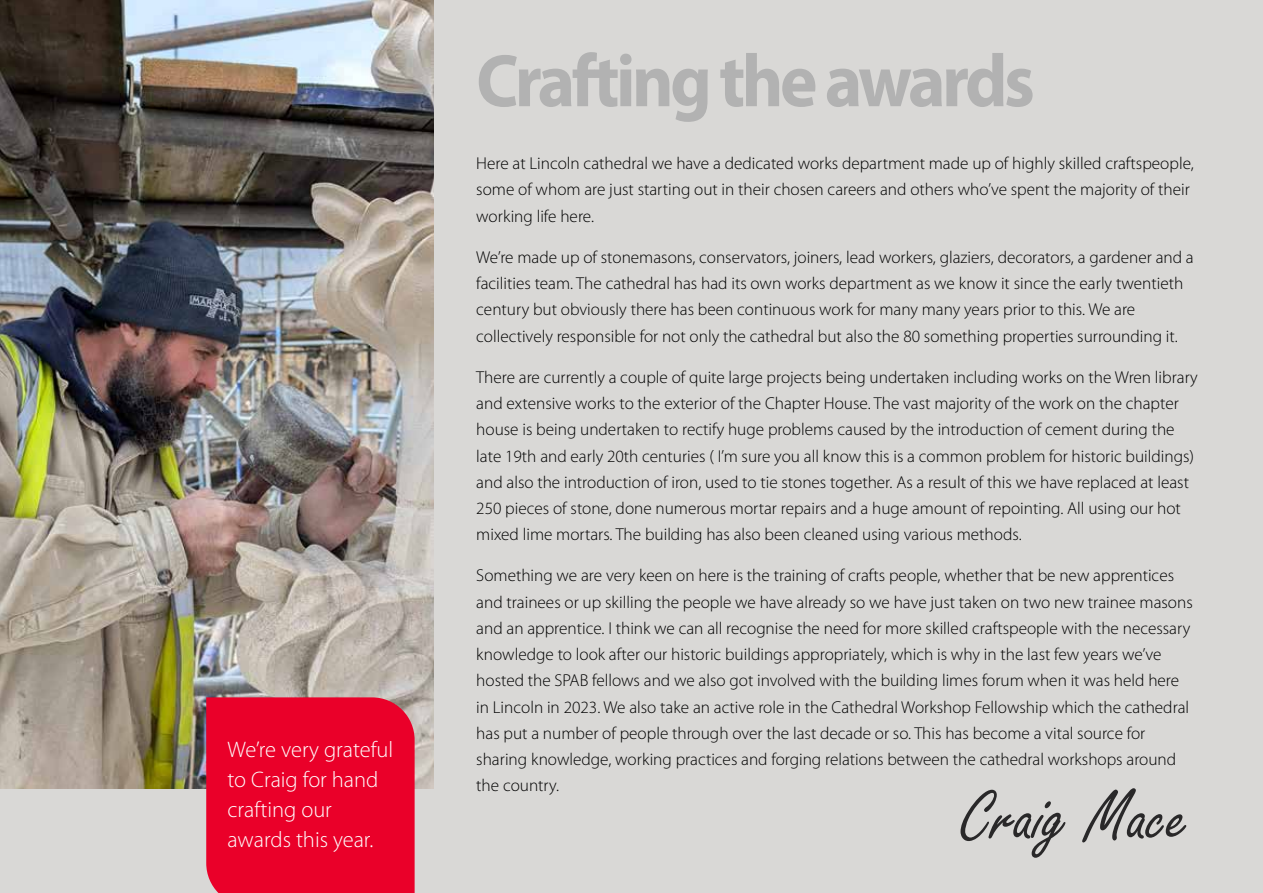
<style>
.page{position:relative;width:1263px;height:893px;background:#d9d8d6}
.page>*{position:absolute;margin:0;border:0;box-sizing:border-box;transform-origin:0 0}
.t1{font:700 75px "Myriad Pro";letter-spacing:-.05em;color:#b2b2b2;scale:.95 1}
.t2{font:75px "Freestyle Script";color:#292829}
.t3{font:300 22.5px/30px "Myriad Pro";color:#fff}
.t4{font:300 17.25px/26.2px "Myriad Pro";color:#000}
</style>
<div class="page">
<img style="left:0;top:0;width:434px;height:788px">
<div style="left:206px;top:697px;width:209px;height:196px;background:#ea0029"></div>
<h2 class="t3" style="left:227px;top:734px;width:167px">We’re very grateful to Craig for hand crafting our awards this year.</h2>
<h1 class="t1" style="left:476px;top:32px;width:589px">Crafting the awards</h1>
<p class="t4" style="left:476px;top:150px;width:719px">Here at Lincoln cathedral we have a dedicated works department made up of highly skilled craftspeople, some of whom are just starting out in their chosen careers and others who’ve spent the majority of their working life here.</p>
<p class="t4" style="left:476px;top:244px;width:719px">We’re made up of stonemasons, conservators, joiners, lead workers, glaziers, decorators, a gardener and a facilities team. The cathedral has had its own works department as we know it since the early twentieth century but obviously there has been continuous work for many many years prior to this. We are collectively responsible for not only the cathedral but also the 80 something properties surrounding it.</p>
<p class="t4" style="left:476px;top:364px;width:723px">There are currently a couple of quite large projects being undertaken including works on the Wren library and extensive works to the exterior of the Chapter House. The vast majority of the work on the chapter house is being undertaken to rectify huge problems caused by the introduction of cement during the late 19th and early 20th centuries ( I’m sure you all know this is a common problem for historic buildings) and also the introduction of iron, used to tie stones together. As a result of this we have replaced at least 250 pieces of stone, done numerous mortar repairs and a huge amount of repointing. All using our hot mixed lime mortars. The building has also been cleaned using various methods.</p>
<p class="t4" style="left:476px;top:562px;width:718px">Something we are very keen on here is the training of crafts people, whether that be new apprentices and trainees or up skilling the people we have already so we have just taken on two new trainee masons and an apprentice. I think we can all recognise the need for more skilled craftspeople with the necessary knowledge to look after our historic buildings appropriately, which is why in the last few years we’ve hosted the SPAB fellows and we also got involved with the building limes forum when it was held here in Lincoln in 2023. We also take an active role in the Cathedral Workshop Fellowship which the cathedral has put a number of people through over the last decade or so. This has become a vital source for sharing knowledge, working practices and forging relations between the cathedral workshops around the country.</p>
<h1 class="t2" style="left:961px;top:776px;width:230px">Craig Mace</h1>
</div>
